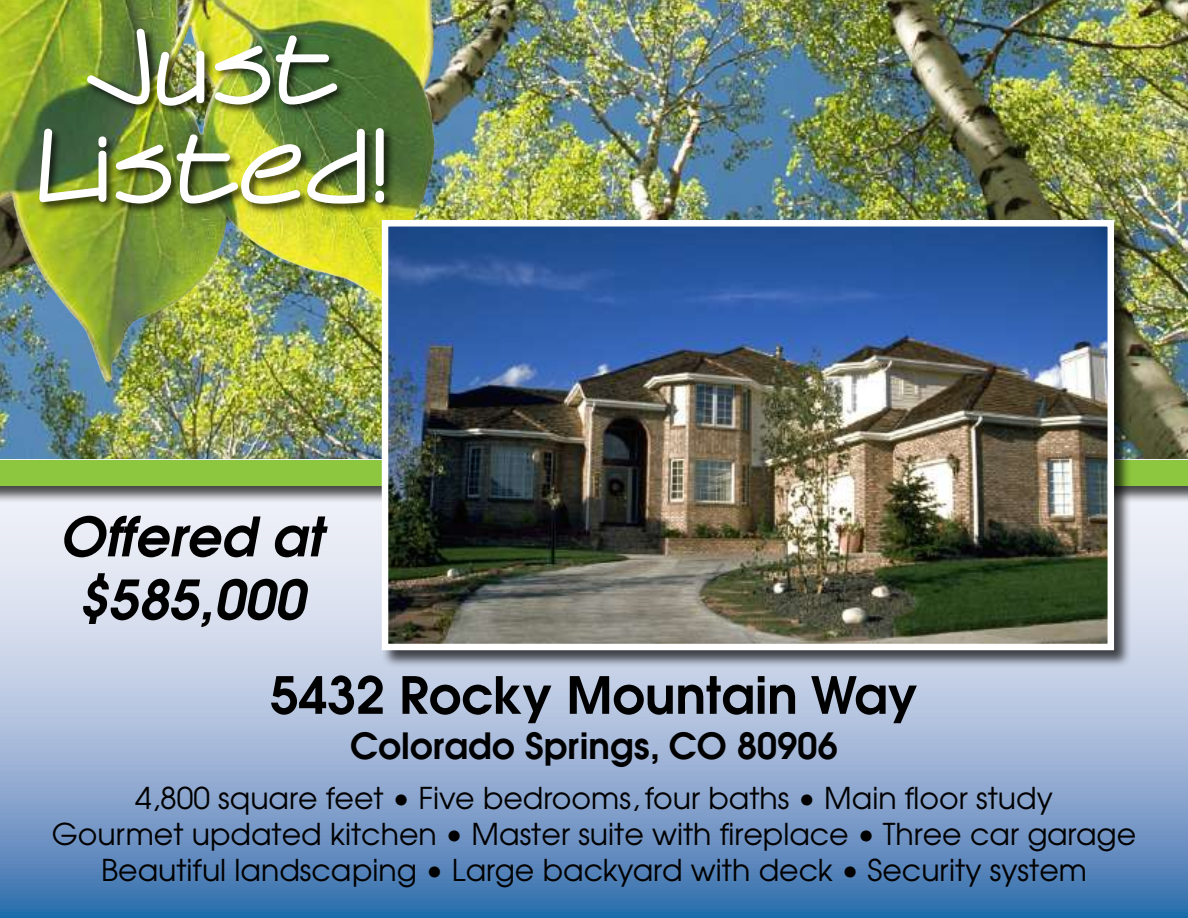
<style>
.page{position:relative;width:1188px;height:918px;background:#fff}
.page>*{position:absolute;margin:0;border:0;box-sizing:border-box;transform-origin:0 0}
.t1{font:700 90px/99px "Architxt";color:#fff;text-align:center}
.t2{font:italic 600 54px/63px "Avant Garde";color:#000;text-align:center}
.t3{font:600 51px "Avant Garde";color:#000}
.t4{font:600 36px "Avant Garde";color:#000}
.t5{font:30px/36px "Avant Garde";color:#000;text-align:center}
</style>
<div class="page">
<svg style="left:0;top:459px;width:1188px;height:459px;background:#97b0d4"></svg>
<img style="left:0;top:0;width:1188px;height:459px">
<div style="left:0;top:460px;width:1188px;height:43px;background:#000;opacity:.7"></div>
<div style="left:0;top:460px;width:1188px;height:26px;background:#8dc63f"></div>
<img style="left:0;top:0;width:600px;height:390px">
<div style="left:37px;top:27px;width:358px;height:189px;background:#000;opacity:.75"></div>
<div style="left:382px;top:220px;width:749px;height:448px;background:#000;opacity:.7"></div>
<img style="left:389px;top:227px;width:718px;height:416px">
<div style="left:382px;top:220px;width:732px;height:430px;border:6px solid #fff"></div>
<h1 class="t1" style="left:36px;top:17px;width:355px">Just<br>Listed!</h1>
<h2 class="t2" style="left:59px;top:504px;width:265px">Offered at $585,000</h2>
<h3 class="t3" style="left:271px;top:662px;width:648px">5432 Rocky Mountain Way</h3>
<p class="t4" style="left:350px;top:722px;width:489px">Colorado Springs, CO 80906</p>
<p class="t5" style="left:52px;top:779px;width:1086px">4,800 square feet • Five bedrooms, four baths • Main floor study<br>Gourmet updated kitchen • Master suite with fireplace • Three car garage<br>Beautiful landscaping • Large backyard with deck • Security system</p>
</div>
